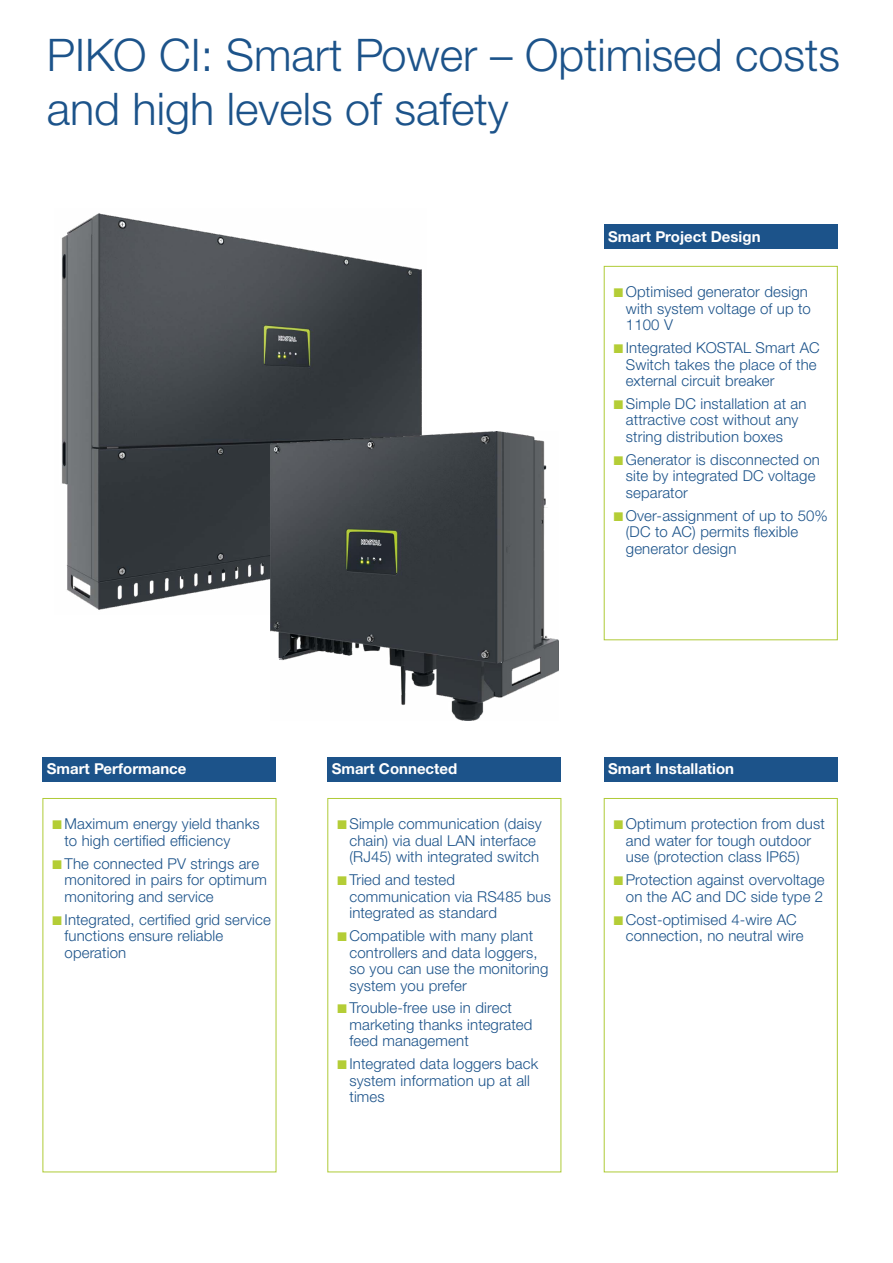
<style>
.page{position:relative;width:893px;height:1263px;background:#fff}
.page>*{position:absolute;margin:0;border:0;box-sizing:border-box;transform-origin:0 0}
.t1{font:300 45px/54px "Helvetica Neue LTW1 G";color:#1c538a}
.t2{font:300 15px/16.5px "Helvetica Neue LTW1 G";letter-spacing:.01em;color:#1c538a}
.t3{font:700 15px "Helvetica Neue LTW1 G";color:#fff}
</style>
<div class="page">
<img style="left:61px;top:213px;width:361px;height:397px">
<img style="left:270px;top:432px;width:288px;height:289px">
<div style="left:604px;top:225px;width:234px;height:24px;background:#1c538a"></div>
<div style="left:604px;top:757px;width:234px;height:24px;background:#1c538a"></div>
<div style="left:43px;top:757px;width:233px;height:24px;background:#1c538a"></div>
<div style="left:327px;top:757px;width:234px;height:24px;background:#1c538a"></div>
<div style="left:604px;top:798px;width:234px;height:374px;border:1px solid #afcb37"></div>
<div style="left:604px;top:266px;width:234px;height:374px;border:1px solid #afcb37"></div>
<h1 class="t1" style="left:47px;top:28px;width:795px">PIKO CI: Smart Power – Optimised costs and high levels of safety</h1>
<p class="t3" style="left:608px;top:228px;width:154px">Smart Project Design</p>
<p class="t2" style="left:626px;top:283px;width:187px">Optimised generator design with system voltage of up to<br>1100 V</p>
<p class="t2" style="left:626px;top:339px;width:195px">Integrated KOSTAL Smart AC<br>Switch takes the place of the external circuit breaker</p>
<p class="t2" style="left:626px;top:395px;width:182px">Simple DC installation at an attractive cost without any string distribution boxes</p>
<p class="t2" style="left:626px;top:451px;width:196px">Generator is disconnected on site by integrated DC voltage separator</p>
<p class="t2" style="left:626px;top:507px;width:204px">Over-assignment of up to 50% (DC to AC) permits flexible generator design</p>
<p class="t3" style="left:47px;top:760px;width:141px">Smart Performance</p>
<p class="t3" style="left:332px;top:760px;width:127px">Smart Connected</p>
<p class="t3" style="left:608px;top:760px;width:128px">Smart Installation</p>
<p class="t2" style="left:65px;top:815px;width:197px">Maximum energy yield thanks to high certified efficiency</p>
<p class="t2" style="left:65px;top:855px;width:204px">The connected PV strings are monitored in pairs for optimum monitoring and service</p>
<p class="t2" style="left:65px;top:911px;width:208px">Integrated, certified grid service functions ensure reliable operation</p>
<p class="t2" style="left:349px;top:815px;width:194px">Simple communication (daisy chain) via dual LAN interface (RJ45) with integrated switch</p>
<p class="t2" style="left:349px;top:871px;width:203px">Tried and tested communication via RS485 bus integrated as standard</p>
<p class="t2" style="left:349px;top:927px;width:201px">Compatible with many plant controllers and data loggers, so you can use the monitoring system you prefer</p>
<p class="t2" style="left:349px;top:1000px;width:185px">Trouble-free use in direct marketing thanks integrated feed management</p>
<p class="t2" style="left:349px;top:1056px;width:190px">Integrated data loggers back system information up at all times</p>
<p class="t2" style="left:626px;top:815px;width:201px">Optimum protection from dust and water for tough outdoor use (protection class IP65)</p>
<p class="t2" style="left:626px;top:871px;width:200px">Protection against overvoltage on the AC and DC side type 2</p>
<p class="t2" style="left:626px;top:911px;width:179px">Cost-optimised 4-wire AC connection, no neutral wire</p>
</div>
